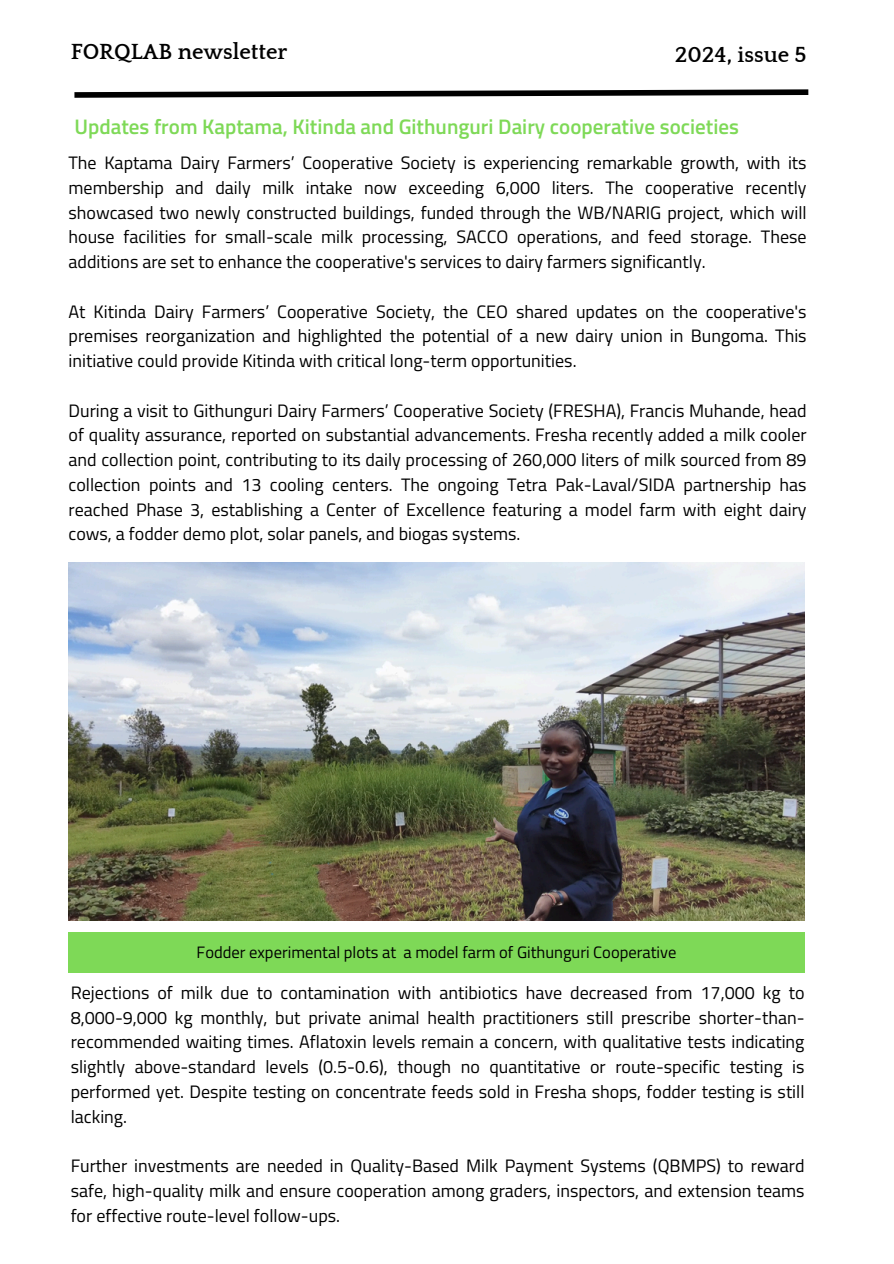
<style>
.page{position:relative;width:894px;height:1264px;background:#fff}
.page>*{position:absolute;margin:0;border:0;box-sizing:border-box;transform-origin:0 0}
.t1{font:700 22.5px "Quattrocento";color:#000}
.t2{font:600 21px "Titillium Web";color:#7ed957}
.t3{font:18px/24.8px "Titillium Web";color:#000;text-align:justify}
.t4{font:16.5px "Titillium Web";color:#000}
</style>
<div class="page">
<svg style="left:74px;top:89px;width:735px;height:9px"></svg>
<div style="left:68px;top:932px;width:736px;height:40px;background:#7ed957"></div>
<img style="left:68px;top:562px;width:736px;height:358px">
<h1 class="t1" style="left:71px;top:40px;width:218px">FORQLAB newsletter</h1>
<p class="t1" style="left:674px;top:43px;width:133px">2024, issue 5</p>
<h1 class="t2" style="left:74px;top:110px;width:665px">Updates from Kaptama, Kitinda and Githunguri Dairy cooperative societies</h1>
<p class="t3" style="left:68px;top:150px;width:739px">The Kaptama Dairy Farmers’ Cooperative Society is experiencing remarkable growth, with its membership and daily milk intake now exceeding 6,000 liters. The cooperative recently showcased two newly constructed buildings, funded through the WB/NARIG project, which will house facilities for small-scale milk processing, SACCO operations, and feed storage. These additions are set to enhance the cooperative's services to dairy farmers significantly.</p>
<p class="t3" style="left:68px;top:298px;width:739px">At Kitinda Dairy Farmers’ Cooperative Society, the CEO shared updates on the cooperative's premises reorganization and highlighted the potential of a new dairy union in Bungoma. This initiative could provide Kitinda with critical long-term opportunities.</p>
<p class="t3" style="left:68px;top:397px;width:739px">During a visit to Githunguri Dairy Farmers’ Cooperative Society (FRESHA), Francis Muhande, head of quality assurance, reported on substantial advancements. Fresha recently added a milk cooler and collection point, contributing to its daily processing of 260,000 liters of milk sourced from 89 collection points and 13 cooling centers. The ongoing Tetra Pak-Laval/SIDA partnership has reached Phase 3, establishing a Center of Excellence featuring a model farm with eight dairy cows, a fodder demo plot, solar panels, and biogas systems.</p>
<h1 class="t4" style="left:196px;top:939px;width:481px">Fodder experimental plots at a model farm of Githunguri Cooperative</h1>
<p class="t3" style="left:71px;top:979px;width:735px">Rejections of milk due to contamination with antibiotics have decreased from 17,000 kg to 8,000-9,000 kg monthly, but private animal health practitioners still prescribe shorter-than&shy;recommended waiting times. Aflatoxin levels remain a concern, with qualitative tests indicating slightly above-standard levels (0.5-0.6), though no quantitative or route-specific testing is performed yet. Despite testing on concentrate feeds sold in Fresha shops, fodder testing is still lacking.</p>
<p class="t3" style="left:71px;top:1153px;width:735px">Further investments are needed in Quality-Based Milk Payment Systems (QBMPS) to reward safe, high-quality milk and ensure cooperation among graders, inspectors, and extension teams for effective route-level follow-ups.</p>
</div>
